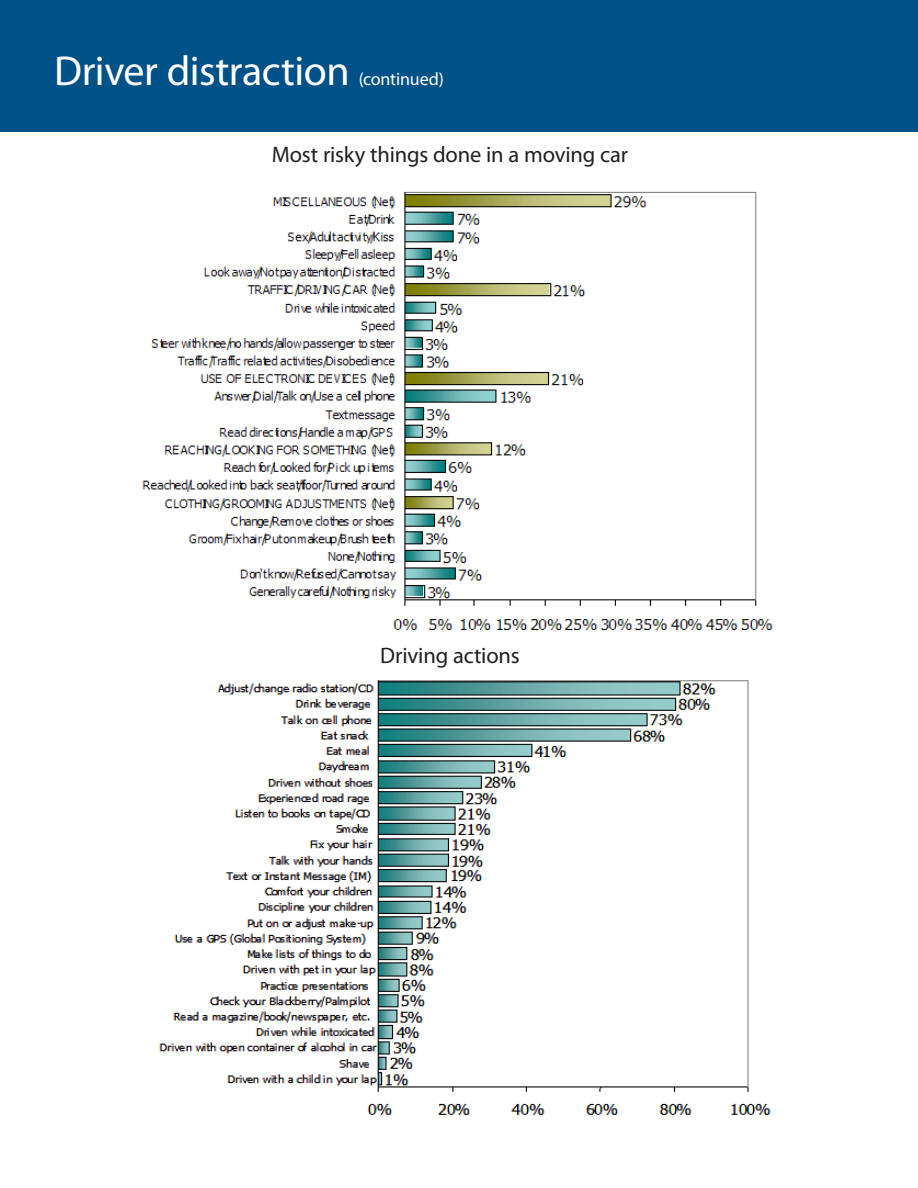
<style>
.page{position:relative;width:918px;height:1188px;background:#fff}
.page>*{position:absolute;margin:0;border:0;box-sizing:border-box;transform-origin:0 0}
.t1{font:42px "Myriad Pro";letter-spacing:-.01em;color:#fff}
.t2{font:22.5px "Myriad Pro";letter-spacing:-.005em;color:#231f20}
.t3{font:18px "Myriad Pro";letter-spacing:-.01em;color:#fff}
</style>
<div class="page">
<div style="left:0;top:0;width:918px;height:132px;background:#005187"></div>
<img style="left:142px;top:191px;width:631px;height:440px">
<img style="left:159px;top:680px;width:612px;height:435px">
<p class="t1" style="left:54px;top:45px;width:297px">Driver distraction</p>
<p class="t3" style="left:359px;top:67px;width:87px">(continued)</p>
<p class="t2" style="left:272px;top:141px;width:358px">Most risky things done in a moving car</p>
<p class="t2" style="left:380px;top:642px;width:141px">Driving actions</p>
</div>
